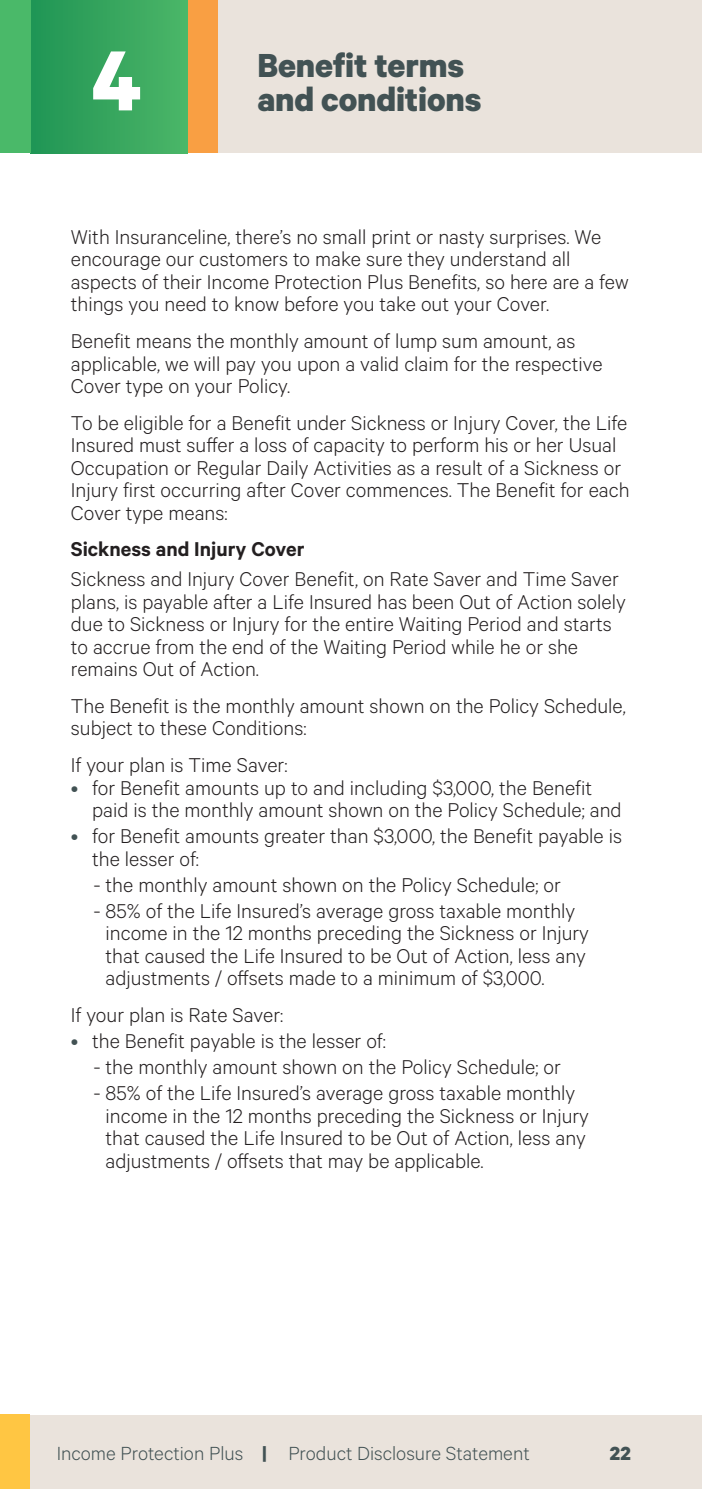
<style>
.page{position:relative;width:702px;height:1489px;background:#fff}
.page>*{position:absolute;margin:0;border:0;box-sizing:border-box;transform-origin:0 0}
.t1{font:700 96px "Calibre";color:#fff}
.t2{font:700 37.5px "Calibre";letter-spacing:-.005em;color:#425254}
.t3{font:300 22.5px/22.5px "Calibre";color:#231f20}
.t4{font:600 22.5px "Calibre";color:#231f20}
.t5{font:300 21.5px "Calibre";color:#425254}
.t6{font:700 21.5px "Calibre";color:#425254}
.s1{color:#425254}
.s2{font-weight:700}
</style>
<div class="page">
<div style="left:217px;top:0;width:485px;height:153px;background:#eae3dc"></div>
<div style="left:187px;top:0;width:30px;height:153px;background:#f99f43"></div>
<div style="left:31px;top:0;width:156px;height:153px;background:linear-gradient(to right,#209555,#4bb668)"></div>
<div style="left:0;top:0;width:31px;height:153px;background:#4ab969"></div>
<div style="left:0;top:1414px;width:702px;height:74px;background:#eae3dc"></div>
<div style="left:0;top:1414px;width:30px;height:74px;background:#ffc643"></div>
<h1 class="t1" style="left:91px;top:22px;width:52px">4</h1>
<h2 class="t2" style="left:257px;top:42px;width:208px">Benefit terms</h2>
<h2 class="t2" style="left:257px;top:76px;width:225px">and conditions</h2>
<p class="t3" style="left:71px;top:224px;width:559px">With Insuranceline, there’s no small print or nasty surprises. We encourage our customers to make sure they understand all aspects of their Income Protection Plus Benefits, so here are a few things you need to know before you take out your Cover.</p>
<p class="t3" style="left:71px;top:329px;width:533px">Benefit means the monthly amount of lump sum amount, as applicable, we will pay you upon a valid claim for the respective<br>Cover type on your Policy.</p>
<p class="t3" style="left:71px;top:410px;width:560px">To be eligible for a Benefit under Sickness or Injury Cover, the Life Insured must suffer a loss of capacity to perform his or her Usual Occupation or Regular Daily Activities as a result of a Sickness or Injury first occurring after Cover commences. The Benefit for each Cover type means:</p>
<p class="t4" style="left:71px;top:536px;width:235px">Sickness and Injury Cover</p>
<p class="t3" style="left:71px;top:567px;width:556px">Sickness and Injury Cover Benefit, on Rate Saver and Time Saver plans, is payable after a Life Insured has been Out of Action solely due to Sickness or Injury for the entire Waiting Period and starts to accrue from the end of the Waiting Period while he or she remains Out of Action.</p>
<p class="t3" style="left:71px;top:693px;width:556px">The Benefit is the monthly amount shown on the Policy Schedule, subject to these Conditions:</p>
<p class="t3" style="left:71px;top:752px;width:218px">If your plan is Time Saver:</p>
<p class="t3" style="left:92px;top:775px;width:531px;text-indent:-21px"><span class="s1">•</span> for Benefit amounts up to and including $3,000, the Benefit paid is the monthly amount shown on the Policy Schedule; and</p>
<p class="t3" style="left:92px;top:823px;width:531px;text-indent:-21px"><span class="s1">•</span> for Benefit amounts greater than $3,000, the Benefit payable is the lesser of:</p>
<p class="t3" style="left:93px;top:872px;width:469px">- the monthly amount shown on the Policy Schedule; or</p>
<p class="t3" style="left:106px;top:898px;width:485px;text-indent:-12px">- 85% of the Life Insured’s average gross taxable monthly income in the 12 months preceding the Sickness or Injury that caused the Life Insured to be Out of Action, less any adjustments / offsets made to a minimum of $3,000.</p>
<p class="t3" style="left:71px;top:1002px;width:214px">If your plan is Rate Saver:</p>
<p class="t3" style="left:71px;top:1028px;width:316px"><span class="s1">•</span> the Benefit payable is the lesser of:</p>
<p class="t3" style="left:93px;top:1054px;width:469px">- the monthly amount shown on the Policy Schedule; or</p>
<p class="t3" style="left:106px;top:1080px;width:485px;text-indent:-12px">- 85% of the Life Insured’s average gross taxable monthly income in the 12 months preceding the Sickness or Injury that caused the Life Insured to be Out of Action, less any adjustments / offsets that may be applicable.</p>
<p class="t5" style="left:57px;top:1440px;width:474px">Income Protection Plus <span class="s2">|</span> Product Disclosure Statement</p>
<p class="t6" style="left:609px;top:1439px;width:23px">22</p>
</div>
